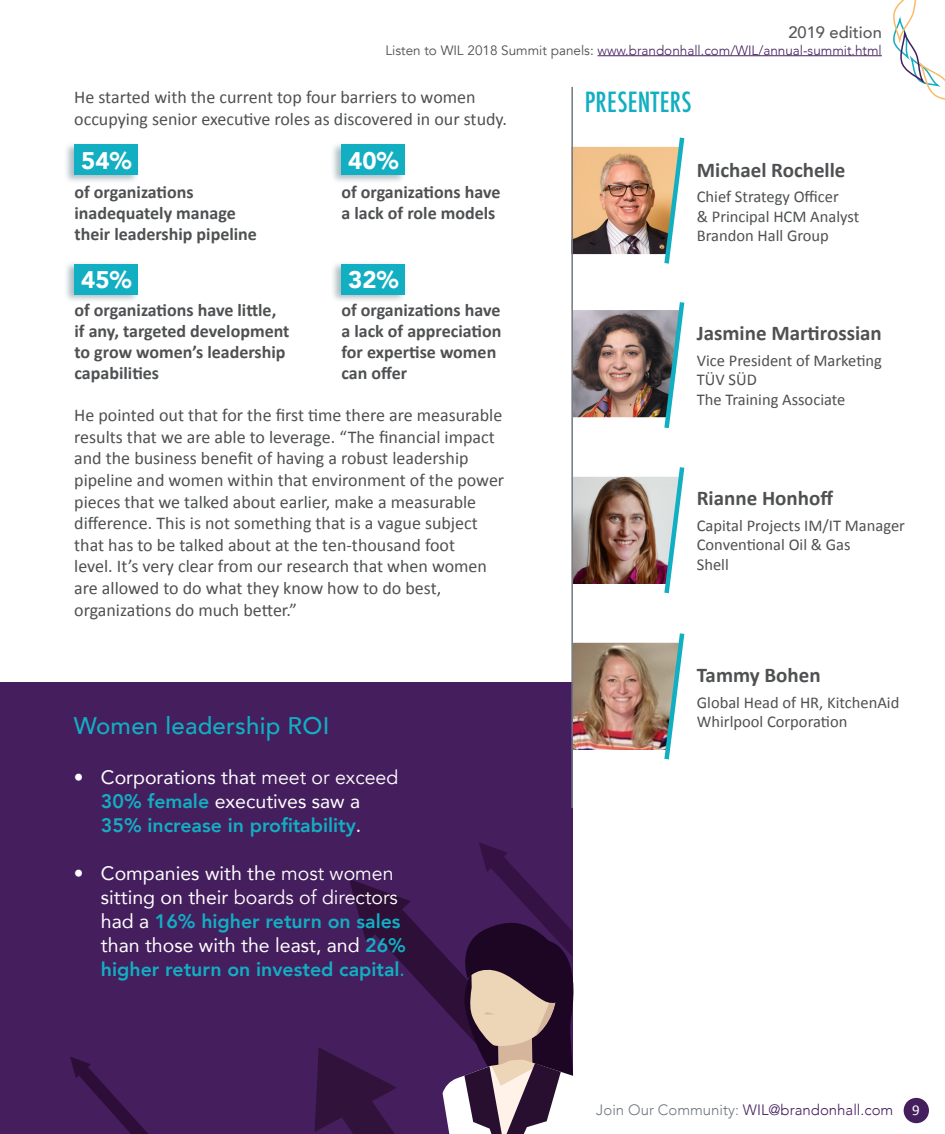
<style>
.page{position:relative;width:945px;height:1134px;background:#fff}
.page>*{position:absolute;margin:0;border:0;box-sizing:border-box;transform-origin:0 0}
.t1{font:500 condensed 27px "Futura";letter-spacing:.01em;color:#12aec2}
.Paragraph_Style_1{font:500 24px "Avenir";letter-spacing:.01em;color:#12aec2}
.t2{font:900 24px "Avenir";letter-spacing:.005em;color:#fff}
.Paragraph_Style_1-2{font:700 21px "Calibri";color:#4e5052}
.t3{font:19.5px/24px "Avenir";color:#fff}
.t4{font:800 19.5px/24px "Avenir";color:#12aec2;text-align:center}
.t5{font:18px/21.6px "Calibri";color:#4e5052}
.t6{font:700 18px/21px "Calibri";color:#4e5052}
.Paragraph_Style_1-3{font:16.5px/19.5px "Calibri";color:#4e5052}
.t7{font:500 16.5px "Avenir";color:#57585a}
.t8{font:300 15px "Avenir";color:#451e5e}
.t9{font:15px "Calibri";color:#fff}
.t10{font:300 13.5px "Avenir";color:#451e5e}
.s1{font-weight:400;color:#4e5052}
.s2{font-weight:400;color:#fff}
.s3{font-style:inherit}
.s4{font-weight:800;color:#12aec2}
.s5{color:#12aec2}
.s6{color:#707881}
</style>
<div class="page">
<svg style="left:893px;top:0;width:52px;height:100px"></svg>
<div style="left:904px;top:1098px;width:25px;height:25px;background:#451e5e;border-radius:50%"></div>
<hr style="left:598px;top:55px;width:284px;height:1px;background:#451e5e">
<img style="left:573px;top:147px;width:89px;height:107px">
<img style="left:573px;top:477px;width:89px;height:107px">
<img style="left:573px;top:310px;width:89px;height:107px">
<img style="left:573px;top:643px;width:89px;height:107px">
<svg style="left:662px;top:137px;width:23px;height:127px"></svg>
<svg style="left:662px;top:302px;width:23px;height:127px"></svg>
<svg style="left:662px;top:467px;width:23px;height:127px"></svg>
<svg style="left:662px;top:633px;width:23px;height:127px"></svg>
<div style="left:0;top:683px;width:573px;height:451px;background:#451e5e"></div>
<svg style="left:70px;top:1057px;width:78px;height:77px"></svg>
<svg style="left:315px;top:842px;width:259px;height:292px"></svg>
<div style="left:64px;top:141px;width:76px;height:43px;background:#003b4d;opacity:.33"></div>
<div style="left:74px;top:145px;width:64px;height:30px;background:#12aec2"></div>
<div style="left:330px;top:141px;width:77px;height:43px;background:#003b4d;opacity:.33"></div>
<div style="left:341px;top:145px;width:64px;height:30px;background:#12aec2"></div>
<div style="left:64px;top:260px;width:76px;height:43px;background:#003b4d;opacity:.33"></div>
<div style="left:74px;top:264px;width:64px;height:30px;background:#12aec2"></div>
<div style="left:330px;top:260px;width:77px;height:43px;background:#003b4d;opacity:.33"></div>
<div style="left:341px;top:264px;width:64px;height:30px;background:#12aec2"></div>
<hr style="left:571px;top:87px;width:2px;height:721px;background:#707881">
<p class="t7" style="left:788px;top:18px;width:95px">2019 edition</p>
<p class="t10" style="left:385px;top:42px;width:498px"><span class="s1">Listen to WIL 2018 Summit panels:</span> www.brandonhall.com/WIL/annual-summit.html</p>
<p class="t5" style="left:74px;top:85px;width:434px">He started with the current top four barriers to women occupying senior executive roles as discovered in our study.</p>
<p class="t1" style="left:585px;top:85px;width:108px">PRESENTERS</p>
<p class="t2" style="left:81px;top:140px;width:52px">54%</p>
<p class="t2" style="left:348px;top:140px;width:52px">40%</p>
<p class="t6" style="left:75px;top:180px;width:184px">of organizations inadequately manage their leadership pipeline</p>
<p class="t6" style="left:341px;top:180px;width:160px">of organizations have a lack of role models</p>
<p class="t2" style="left:81px;top:259px;width:52px">45%</p>
<p class="t2" style="left:348px;top:259px;width:52px">32%</p>
<p class="t6" style="left:75px;top:299px;width:217px">of organizations have little, if any, targeted development to grow women’s leadership capabilities</p>
<p class="t6" style="left:341px;top:299px;width:161px">of organizations have a lack of appreciation for expertise women can offer</p>
<p class="t5" style="left:74px;top:404px;width:432px">He pointed out that for the first time there are measurable results that we are able to leverage. “The financial impact and the business benefit of having a robust leadership pipeline and women within that environment of the power pieces that we talked about earlier, make a measurable difference. This is not something that is a vague subject that has to be talked about at the ten-thousand foot<br>level. It’s very clear from our research that when women are allowed to do what they know how to do best, organizations do much better.”</p>
<p class="Paragraph_Style_1" style="left:74px;top:705px;width:257px">Women leadership ROI</p>
<p class="t4" style="left:74px;top:765px;width:326px"><span class="s2">• Corporations that</span> <span class="s2">meet or exceed<br></span>30% female <span class="s2">executives saw a<br></span>35% increase in profitability<span class="s2">.</span></p>
<p class="t3" style="left:101px;top:860px;width:306px;text-indent:-27px">• Companies with the <span class="s3">most women </span>sitting on their <span class="s3">boards of directors </span>had a <span class="s4">16% higher return on sales </span>than those with the least, and <span class="s4">26% higher return on invested capital</span><span class="s5">.</span></p>
<p class="Paragraph_Style_1-2" style="left:697px;top:157px;width:150px">Michael Rochelle</p>
<p class="Paragraph_Style_1-3" style="left:697px;top:186px;width:144px">Chief Strategy Officer</p>
<p class="Paragraph_Style_1-3" style="left:697px;top:206px;width:164px">&amp; Principal HCM Analyst</p>
<p class="Paragraph_Style_1-3" style="left:697px;top:225px;width:134px">Brandon Hall Group</p>
<p class="Paragraph_Style_1-2" style="left:697px;top:320px;width:187px">Jasmine Martirossian</p>
<p class="Paragraph_Style_1-3" style="left:697px;top:350px;width:187px">Vice President of Marketing<br>TÜV SÜD</p>
<p class="Paragraph_Style_1-3" style="left:697px;top:389px;width:150px">The Training Associate</p>
<p class="Paragraph_Style_1-2" style="left:697px;top:485px;width:138px">Rianne Honhoff</p>
<p class="Paragraph_Style_1-3" style="left:697px;top:515px;width:210px">Capital Projects IM/IT Manager<br>Conventional Oil &amp; Gas</p>
<p class="Paragraph_Style_1-3" style="left:697px;top:554px;width:34px">Shell</p>
<p class="Paragraph_Style_1-2" style="left:697px;top:662px;width:125px">Tammy Bohen</p>
<p class="Paragraph_Style_1-3" style="left:697px;top:692px;width:204px">Global Head of HR, KitchenAid<br>Whirlpool Corporation</p>
<p class="t8" style="left:596px;top:1101px;width:299px"><span class="s6">Join Our Community:</span> WIL@brandonhall.com</p>
<p class="t9" style="left:912px;top:1100px;width:9px">9</p>
</div>
